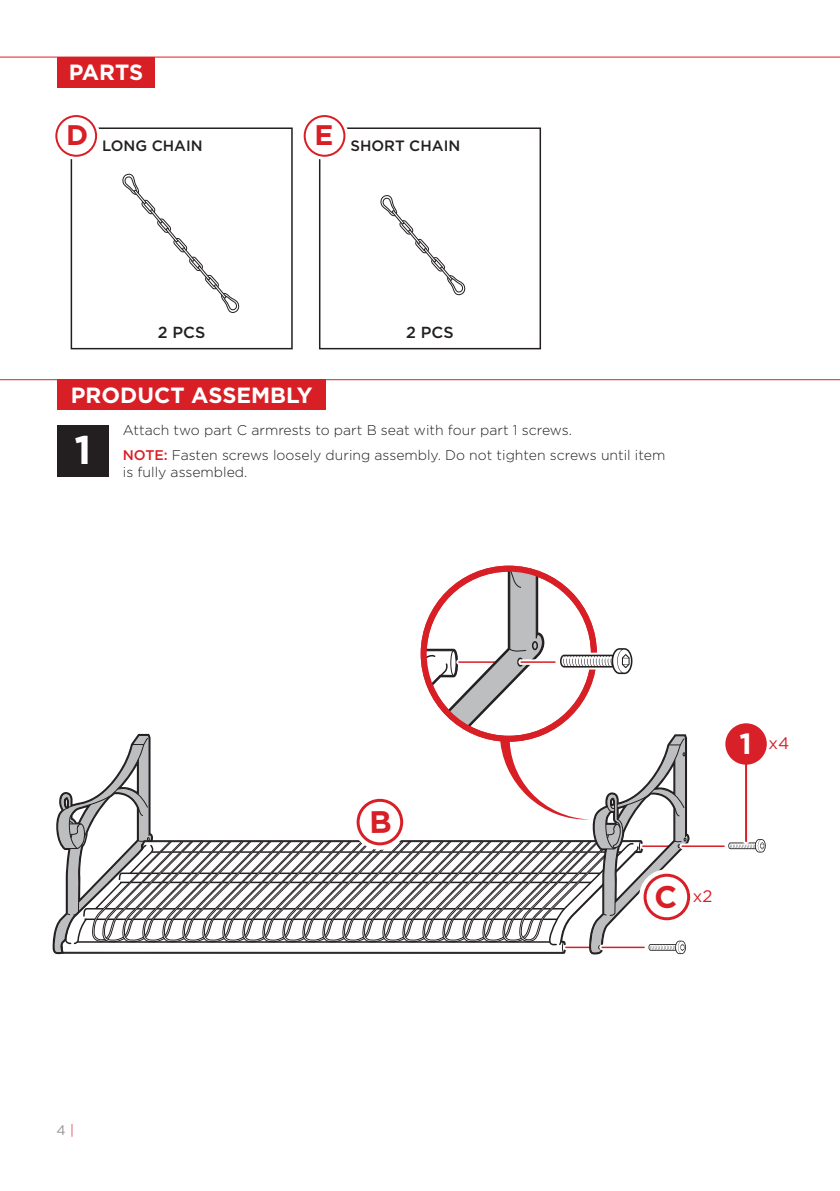
<style>
.page{position:relative;width:840px;height:1191px;background:#fff}
.page>*{position:absolute;margin:0;border:0;box-sizing:border-box;transform-origin:0 0}
.t1{font:700 40px "Gotham";color:#fff}
.t2{font:700 28.2px "Gotham";color:#d81f26}
.t3{font:700 22px "Gotham";color:#fff}
.t4{font:16.6px "Gotham";color:#d81f26}
.t5{font:500 16px "Gotham";color:#231f20}
.t6{font:500 15px "Gotham";color:#231f20}
.t7{font:300 14px/24.8px "Gotham";color:#231f20}
.t8{font:13.8px "Gotham";color:#939598}
.s1{font-weight:500;color:#d81f26}
.s2{font-weight:300;color:#d81f26}
.s3{font-weight:700;font-size:29.2px;color:#fff}
</style>
<div class="page">
<div style="left:71px;top:127px;width:221px;height:222px;border:2px solid #231f20"></div>
<svg style="left:58px;top:115px;width:42px;height:45px"></svg>
<div style="left:55px;top:115px;width:42px;height:42px;border:2px solid #d81f26;border-radius:50%"></div>
<div style="left:57px;top:57px;width:97px;height:30px;background:#d81f26"></div>
<hr style="left:0;top:57px;width:839px;height:1px;background:#d81f26">
<div style="left:319px;top:127px;width:221px;height:222px;border:2px solid #231f20"></div>
<svg style="left:306px;top:115px;width:42px;height:45px"></svg>
<div style="left:303px;top:115px;width:42px;height:42px;border:2px solid #d81f26;border-radius:50%"></div>
<div style="left:57px;top:380px;width:268px;height:30px;background:#d81f26"></div>
<hr style="left:0;top:379px;width:839px;height:1px;background:#d81f26">
<div style="left:57px;top:425px;width:52px;height:51px;background:#231f20"></div>
<svg style="left:380px;top:195px;width:86px;height:101px"></svg>
<svg style="left:122px;top:173px;width:118px;height:140px"></svg>
<hr style="left:681px;top:845px;width:42px;height:2px;background:#d81f26">
<svg style="left:728px;top:839px;width:38px;height:14px"></svg>
<svg style="left:742px;top:764px;width:6px;height:77px"></svg>
<hr style="left:744px;top:756px;width:2px;height:85px;background:#d81f26">
<div style="left:725px;top:723px;width:41px;height:41px;background:#d82028;border-radius:50%"></div>
<svg style="left:52px;top:568px;width:642px;height:387px"></svg>
<h3 class="t3" style="left:69px;top:58px;width:76px">PARTS</h3>
<h2 class="t2" style="left:66px;top:117px;width:24px">D</h2>
<p class="t6" style="left:102px;top:136px;width:102px">LONG CHAIN</p>
<h2 class="t2" style="left:314px;top:117px;width:20px">E</h2>
<p class="t6" style="left:350px;top:136px;width:111px">SHORT CHAIN</p>
<p class="t5" style="left:158px;top:322px;width:49px">2 PCS</p>
<p class="t5" style="left:406px;top:322px;width:49px">2 PCS</p>
<h3 class="t3" style="left:71px;top:380px;width:243px">PRODUCT ASSEMBLY</h3>
<h1 class="t1" style="left:74px;top:424px;width:18px">1</h1>
<p class="t7" style="left:123px;top:417px;width:543px">Attach two part C armrests to part B seat with four part 1 screws.<br><span class="s1">NOTE:</span> Fasten screws loosely during assembly. Do not tighten screws until item</p>
<p class="t7" style="left:123px;top:459px;width:126px">is fully assembled.</p>
<p class="t8" style="left:57px;top:1121px;width:19px">4 <span class="s2">|</span></p>
<p class="t4" style="left:739px;top:732px;width:52px"><span class="s3">1</span> x4</p>
<p class="t4" style="left:692px;top:885px;width:21px">x2</p>
</div>
